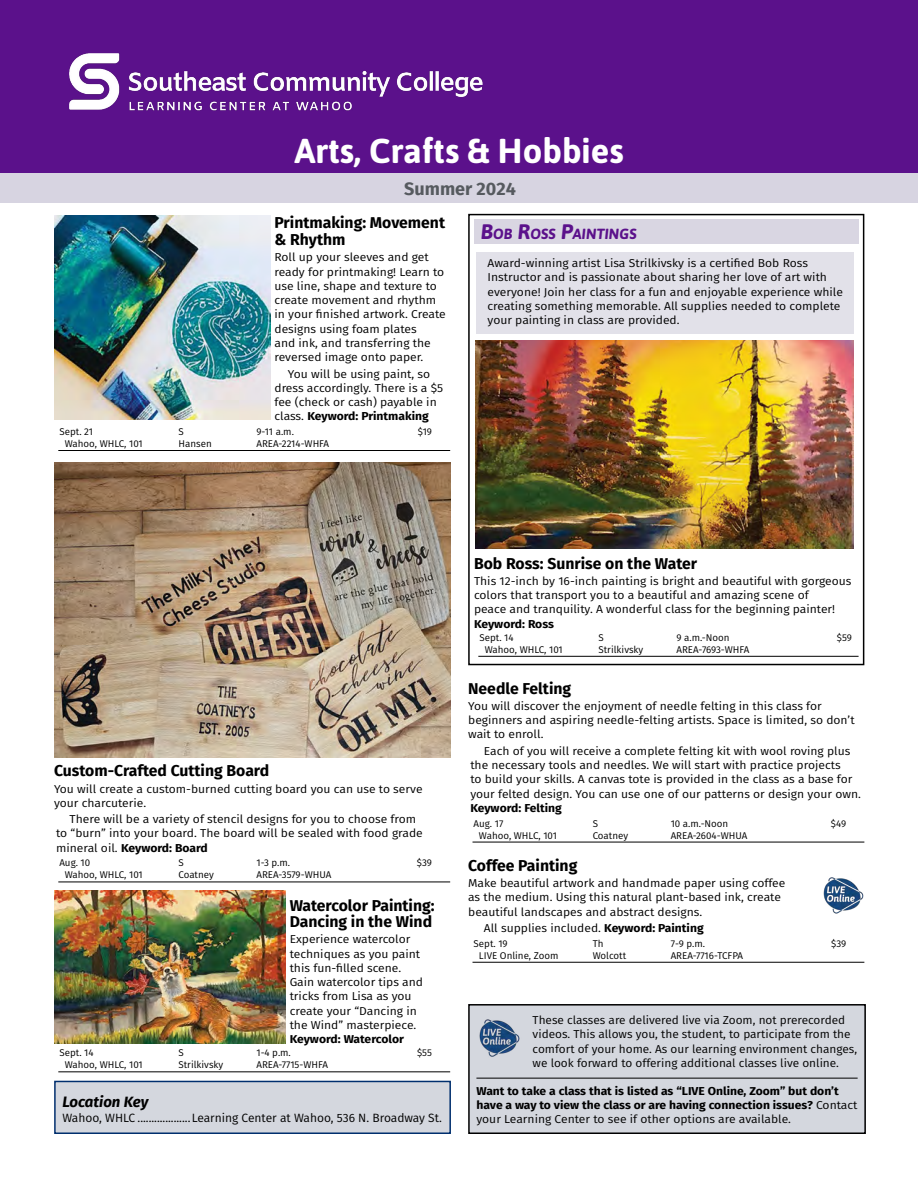
<style>
.page{position:relative;width:918px;height:1188px;background:#fff}
.page>*{position:absolute;margin:0;border:0;box-sizing:border-box;transform-origin:0 0}
.t1{font:700 34.5px "Asap";color:#fff}
.t2{font:700 18px "Fira Sans";color:#565a5f}
.t3{font:700 15.75px/16.5px "Fira Sans";color:#000}
.IOC_Town{font:italic 700 15px "Fira Sans";color:#000}
.subheader_PI_-_2_col{font:italic 700 14.7px "Asap";color:#5b118b}
.IOC_Location{font:12px "Fira Sans";color:#000}
.class_description{font:11.55px/14.2px "Fira Sans";color:#000;scale:1.06 1}
.class_details{font:11.55px/14.2px "Fira Sans";color:#000;scale:1.06 1}
.class_description-2{font:11.55px/14.2px "Fira Sans";color:#000}
.class_description-3{font:700 11.55px/14.2px "Fira Sans";color:#000;scale:1.06 1}
.logistics{font:9.75px "Fira Sans";color:#000}
.s1{font-weight:700}
.s2{font-size:21px}
.s3{font-weight:400}
</style>
<div class="page">
<div style="left:0;top:0;width:918px;height:173px;background:#5b118b"></div>
<hr style="left:58px;top:450px;width:392px;height:1px;background:#000">
<hr style="left:58px;top:882px;width:392px;height:1px;background:#000">
<hr style="left:58px;top:1072px;width:392px;height:1px;background:#000">
<hr style="left:473px;top:842px;width:391px;height:1px;background:#000">
<hr style="left:473px;top:962px;width:391px;height:1px;background:#000">
<img style="left:823px;top:877px;width:41px;height:37px">
<div style="left:55px;top:1081px;width:395px;height:52px;background:#d4d7de"></div>
<div style="left:54px;top:1081px;width:397px;height:53px;border:2px solid #002f6e"></div>
<img style="left:69px;top:53px;width:414px;height:58px">
<svg style="left:468px;top:213px;width:397px;height:453px"></svg>
<div style="left:469px;top:1005px;width:396px;height:128px;background:#d4d7de"></div>
<hr style="left:476px;top:1078px;width:382px;height:1px;background:#000">
<div style="left:468px;top:1004px;width:398px;height:130px;border:2px solid #000"></div>
<img style="left:479px;top:1019px;width:41px;height:38px">
<div style="left:0;top:173px;width:918px;height:30px;background:#d7d4e1"></div>
<img style="left:54px;top:216px;width:216px;height:203px">
<img style="left:54px;top:462px;width:396px;height:295px">
<img style="left:476px;top:340px;width:377px;height:209px">
<img style="left:54px;top:890px;width:231px;height:153px">
<p class="t1" style="left:294px;top:126px;width:331px">Arts, Crafts &amp; Hobbies</p>
<p class="t2" style="left:404px;top:173px;width:113px">Summer 2024</p>
<p class="t3" style="left:274px;top:214px;width:172px">Printmaking: Movement &amp; Rhythm</p>
<p class="class_description" style="left:274px;top:250px;width:163px">Roll up your sleeves and get ready for printmaking! Learn to use line, shape and texture to create movement and rhythm in your finished artwork. Create designs using foam plates<br>and ink, and transferring the reversed image onto paper.</p>
<p class="class_details" style="left:274px;top:366px;width:161px;text-indent:14px">You will be using paint, so dress accordingly. There is a $5 fee (check or cash) payable in class. <span class="s1">Keyword: Printmaking</span></p>
<p class="logistics" style="left:59px;top:424px;width:35px">Sept. 21</p>
<p class="logistics" style="left:179px;top:424px;width:7px">S</p>
<p class="logistics" style="left:257px;top:424px;width:39px">9-11 a.m.</p>
<p class="logistics" style="left:418px;top:424px;width:16px">$19</p>
<p class="logistics" style="left:65px;top:436px;width:79px">Wahoo, WHLC, 101</p>
<p class="logistics" style="left:179px;top:436px;width:35px">Hansen</p>
<p class="logistics" style="left:256px;top:436px;width:74px">AREA-2214-WHFA</p>
<p class="subheader_PI_-_2_col" style="left:481px;top:224px;width:157px"><span class="s2">B</span>OB <span class="s2">R</span>OSS <span class="s2">P</span>AINTINGS</p>
<p class="class_description" style="left:488px;top:256px;width:337px">Award-winning artist Lisa Strilkivsky is a certified Bob Ross Instructor and is passionate about sharing her love of art with everyone! Join her class for a fun and enjoyable experience while creating something memorable. All supplies needed to complete your painting in class are provided.</p>
<p class="t3" style="left:54px;top:761px;width:217px">Custom-Crafted Cutting Board</p>
<p class="class_description" style="left:54px;top:781px;width:349px">You will create a custom-burned cutting board you can use to serve your charcuterie.</p>
<p class="class_details" style="left:56px;top:812px;width:347px;text-indent:14px">There will be a variety of stencil designs for you to choose from to “burn” into your board. The board will be sealed with food grade mineral oil. <span class="s1">Keyword: Board</span></p>
<p class="logistics" style="left:59px;top:856px;width:32px">Aug. 10</p>
<p class="logistics" style="left:179px;top:856px;width:7px">S</p>
<p class="logistics" style="left:257px;top:856px;width:35px">1-3 p.m.</p>
<p class="logistics" style="left:417px;top:856px;width:17px">$39</p>
<p class="logistics" style="left:65px;top:868px;width:79px">Wahoo, WHLC, 101</p>
<p class="logistics" style="left:179px;top:868px;width:37px">Coatney</p>
<p class="logistics" style="left:256px;top:868px;width:76px">AREA-3579-WHUA</p>
<p class="t3" style="left:290px;top:896px;width:146px">Watercolor Painting:<br>Dancing in the Wind</p>
<p class="class_description" style="left:290px;top:932px;width:127px">Experience watercolor techniques as you paint this fun-filled scene.<br>Gain watercolor tips and tricks from Lisa as you create your “Dancing in the Wind” masterpiece.<br><span class="s1">Keyword: Watercolor</span></p>
<p class="logistics" style="left:59px;top:1046px;width:36px">Sept. 14</p>
<p class="logistics" style="left:179px;top:1046px;width:7px">S</p>
<p class="logistics" style="left:257px;top:1046px;width:36px">1-4 p.m.</p>
<p class="logistics" style="left:417px;top:1046px;width:16px">$55</p>
<p class="logistics" style="left:65px;top:1058px;width:79px">Wahoo, WHLC, 101</p>
<p class="logistics" style="left:179px;top:1058px;width:46px">Strilkivsky</p>
<p class="logistics" style="left:256px;top:1058px;width:73px">AREA-7715-WHFA</p>
<p class="IOC_Town" style="left:62px;top:1089px;width:88px">Location Key</p>
<p class="IOC_Location" style="left:62px;top:1109px;width:381px">Wahoo, WHLC ...................Learning Center at Wahoo, 536 N. Broadway St.</p>
<p class="t3" style="left:474px;top:554px;width:225px">Bob Ross: Sunrise on the Water</p>
<p class="class_description" style="left:474px;top:574px;width:358px">This 12‑inch by 16‑inch painting is bright and beautiful with gorgeous colors that transport you to a beautiful and amazing scene of<br>peace and tranquility. A wonderful class for the beginning painter!<br><span class="s1">Keyword: Ross</span></p>
<p class="logistics" style="left:479px;top:630px;width:36px">Sept. 14</p>
<p class="logistics" style="left:599px;top:630px;width:7px">S</p>
<p class="logistics" style="left:677px;top:630px;width:55px">9 a.m.-Noon</p>
<p class="logistics" style="left:837px;top:630px;width:17px">$59</p>
<p class="logistics" style="left:485px;top:642px;width:79px">Wahoo, WHLC, 101</p>
<p class="logistics" style="left:599px;top:642px;width:46px">Strilkivsky</p>
<p class="logistics" style="left:677px;top:642px;width:74px">AREA-7693-WHFA</p>
<p class="t3" style="left:468px;top:679px;width:105px">Needle Felting</p>
<p class="class_description" style="left:468px;top:699px;width:366px">You will discover the enjoyment of needle felting in this class for beginners and aspiring needle-felting artists. Space is limited, so don’t wait to enroll.</p>
<p class="class_details" style="left:470px;top:743px;width:370px;text-indent:14px">Each of you will receive a complete felting kit with wool roving plus the necessary tools and needles. We will start with practice projects<br>to build your skills. A canvas tote is provided in the class as a base for your felted design. You can use one of our patterns or design your own.<br><span class="s1">Keyword: Felting</span></p>
<p class="logistics" style="left:474px;top:816px;width:31px">Aug. 17</p>
<p class="logistics" style="left:593px;top:816px;width:7px">S</p>
<p class="logistics" style="left:671px;top:816px;width:59px">10 a.m.-Noon</p>
<p class="logistics" style="left:831px;top:816px;width:17px">$49</p>
<p class="logistics" style="left:479px;top:828px;width:79px">Wahoo, WHLC, 101</p>
<p class="logistics" style="left:593px;top:828px;width:37px">Coatney</p>
<p class="logistics" style="left:671px;top:828px;width:78px">AREA-2604-WHUA</p>
<p class="t3" style="left:468px;top:856px;width:111px">Coffee Painting</p>
<p class="class_description" style="left:468px;top:876px;width:301px">Make beautiful artwork and handmade paper using coffee as the medium. Using this natural plant-based ink, create beautiful landscapes and abstract designs.</p>
<p class="class_details" style="left:484px;top:921px;width:209px">All supplies included. <span class="s1">Keyword: Painting</span></p>
<p class="logistics" style="left:474px;top:936px;width:36px">Sept. 19</p>
<p class="logistics" style="left:593px;top:936px;width:12px">Th</p>
<p class="logistics" style="left:671px;top:936px;width:36px">7-9 p.m.</p>
<p class="logistics" style="left:831px;top:936px;width:17px">$39</p>
<p class="logistics" style="left:479px;top:948px;width:81px">LIVE Online, Zoom</p>
<p class="logistics" style="left:593px;top:948px;width:35px">Wolcott</p>
<p class="logistics" style="left:671px;top:948px;width:74px">AREA-7716-TCFPA</p>
<p class="class_description-2" style="left:533px;top:1013px;width:326px">These classes are delivered live via Zoom, not prerecorded videos. This allows you, the student, to participate from the comfort of your home. As our learning environment changes, we look forward to offering additional classes live online.</p>
<p class="class_description-3" style="left:476px;top:1083px;width:361px">Want to take a class that is listed as “LIVE Online, Zoom” but don’t have a way to view the class or are having connection issues? <span class="s3">Contact your Learning Center to see if other options are available.</span></p>
</div>
